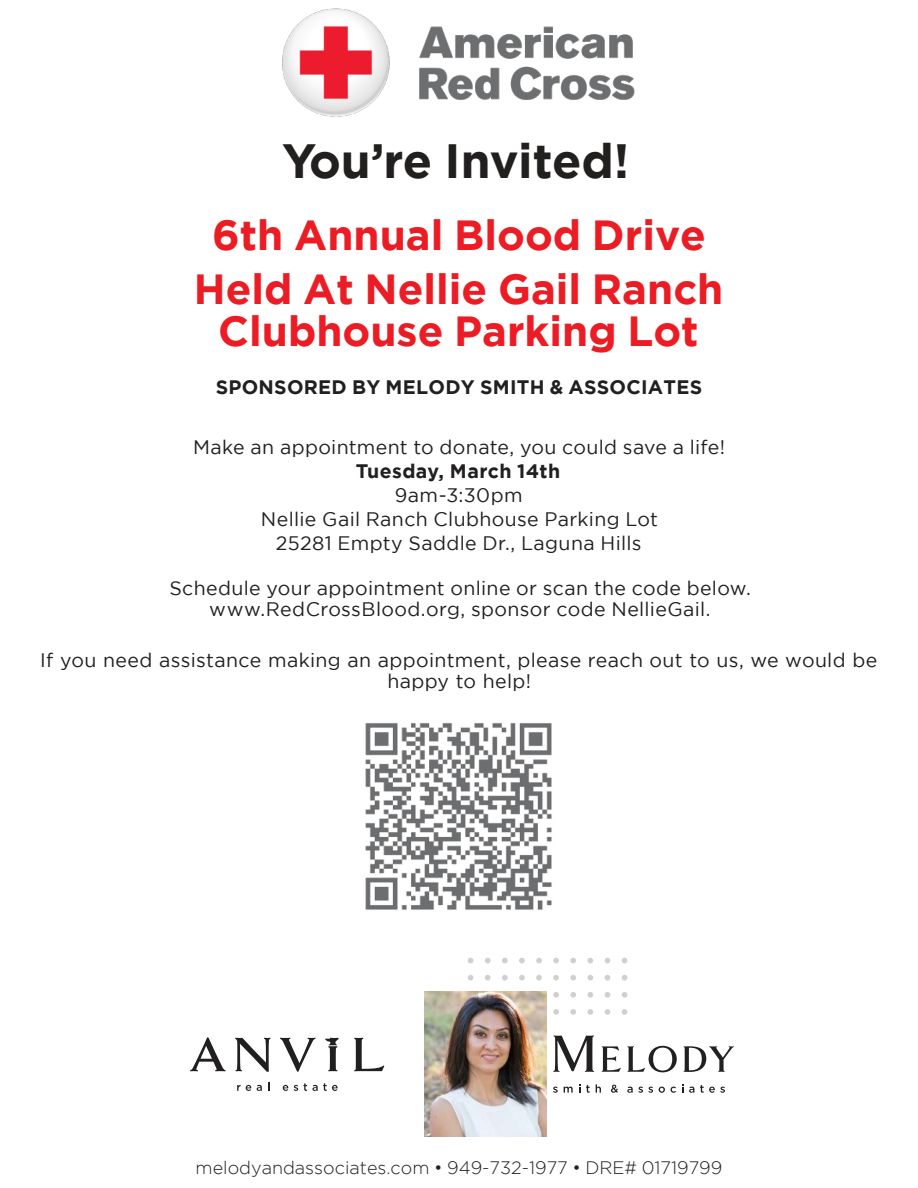
<style>
.page{position:relative;width:918px;height:1188px;background:#fff}
.page>*{position:absolute;margin:0;border:0;box-sizing:border-box;transform-origin:0 0}
.t1{font:700 48px "Gotham";letter-spacing:-.01em;color:#221f1f}
.t2{font:700 42px/54px "Gotham";color:#ec1c24;text-align:center}
.t3{font:19.5px/24px "Gotham";letter-spacing:.02em;color:#221f1f;text-align:center}
.t4{font:700 19.5px "Gotham";letter-spacing:.015em;color:#221f1f}
.t5{font:300 18px "Gotham";color:#221f1f}
</style>
<div class="page">
<svg style="left:237px;top:1085px;width:14px;height:6px"></svg>
<svg style="left:257px;top:1085px;width:5px;height:6px"></svg>
<svg style="left:283px;top:1085px;width:5px;height:6px"></svg>
<svg style="left:294px;top:1083px;width:44px;height:8px"></svg>
<svg style="left:190px;top:1037px;width:36px;height:34px"></svg>
<svg style="left:235px;top:1038px;width:36px;height:34px"></svg>
<svg style="left:280px;top:1038px;width:36px;height:34px"></svg>
<svg style="left:354px;top:1038px;width:30px;height:33px"></svg>
<svg style="left:325px;top:1038px;width:14px;height:33px"></svg>
<svg style="left:468px;top:958px;width:5px;height:5px"></svg>
<svg style="left:485px;top:958px;width:6px;height:5px"></svg>
<svg style="left:502px;top:958px;width:6px;height:5px"></svg>
<svg style="left:519px;top:958px;width:6px;height:5px"></svg>
<svg style="left:536px;top:958px;width:6px;height:5px"></svg>
<svg style="left:553px;top:958px;width:6px;height:5px"></svg>
<svg style="left:570px;top:958px;width:6px;height:5px"></svg>
<svg style="left:588px;top:958px;width:5px;height:5px"></svg>
<svg style="left:468px;top:975px;width:5px;height:6px"></svg>
<svg style="left:485px;top:975px;width:6px;height:6px"></svg>
<svg style="left:502px;top:975px;width:6px;height:6px"></svg>
<svg style="left:519px;top:975px;width:6px;height:6px"></svg>
<svg style="left:536px;top:975px;width:6px;height:6px"></svg>
<svg style="left:553px;top:975px;width:6px;height:6px"></svg>
<svg style="left:570px;top:975px;width:6px;height:6px"></svg>
<svg style="left:588px;top:975px;width:5px;height:6px"></svg>
<svg style="left:553px;top:992px;width:6px;height:6px"></svg>
<svg style="left:570px;top:992px;width:6px;height:6px"></svg>
<svg style="left:588px;top:992px;width:5px;height:6px"></svg>
<svg style="left:553px;top:1009px;width:6px;height:6px"></svg>
<svg style="left:570px;top:1009px;width:6px;height:6px"></svg>
<svg style="left:588px;top:1009px;width:5px;height:6px"></svg>
<svg style="left:605px;top:958px;width:5px;height:5px"></svg>
<svg style="left:605px;top:975px;width:5px;height:6px"></svg>
<svg style="left:605px;top:992px;width:5px;height:6px"></svg>
<svg style="left:605px;top:1009px;width:5px;height:6px"></svg>
<svg style="left:622px;top:958px;width:5px;height:5px"></svg>
<svg style="left:622px;top:975px;width:5px;height:6px"></svg>
<svg style="left:622px;top:992px;width:5px;height:6px"></svg>
<svg style="left:622px;top:1009px;width:5px;height:6px"></svg>
<img style="left:424px;top:992px;width:122px;height:144px">
<svg style="left:553px;top:1036px;width:41px;height:36px"></svg>
<svg style="left:602px;top:1046px;width:19px;height:26px"></svg>
<svg style="left:627px;top:1046px;width:50px;height:26px"></svg>
<svg style="left:683px;top:1046px;width:51px;height:26px"></svg>
<svg style="left:553px;top:1087px;width:5px;height:6px"></svg>
<svg style="left:564px;top:1087px;width:9px;height:6px"></svg>
<svg style="left:586px;top:1085px;width:4px;height:8px"></svg>
<svg style="left:596px;top:1084px;width:5px;height:9px"></svg>
<svg style="left:611px;top:1085px;width:7px;height:8px"></svg>
<svg style="left:627px;top:1087px;width:26px;height:6px"></svg>
<svg style="left:659px;top:1087px;width:6px;height:6px"></svg>
<svg style="left:671px;top:1087px;width:5px;height:6px"></svg>
<svg style="left:689px;top:1087px;width:5px;height:6px"></svg>
<svg style="left:700px;top:1085px;width:25px;height:8px"></svg>
<img style="left:282px;top:8px;width:353px;height:109px">
<img style="left:365px;top:723px;width:187px;height:187px">
<h1 class="t1" style="left:282px;top:143px;width:349px">You’re Invited!</h1>
<h2 class="t2" style="left:194px;top:211px;width:531px">6th Annual Blood Drive<br>Held At Nellie Gail Ranch</h2>
<h2 class="t2" style="left:218px;top:307px;width:482px">Clubhouse Parking Lot</h2>
<p class="t4" style="left:216px;top:380px;width:488px">SPONSORED BY MELODY SMITH &amp; ASSOCIATES</p>
<p class="t3" style="left:193px;top:436px;width:533px">Make an appointment to donate, you could save a life!</p>
<p class="t4" style="left:356px;top:464px;width:206px">Tuesday, March 14th</p>
<p class="t3" style="left:261px;top:484px;width:399px">9am-3:30pm<br>Nellie Gail Ranch Clubhouse Parking Lot<br>25281 Empty Saddle Dr., Laguna Hills</p>
<p class="t3" style="left:169px;top:579px;width:583px;line-height:21px">Schedule your appointment online or scan the code below. www.RedCrossBlood.org, sponsor code NellieGail.</p>
<p class="t3" style="left:40px;top:651px;width:838px;line-height:21px">If you need assistance making an appointment, please reach out to us, we would be happy to help!</p>
<p class="t5" style="left:196px;top:1161px;width:528px">melodyandassociates.com • 949-732-1977 • DRE# 01719799</p>
</div>
